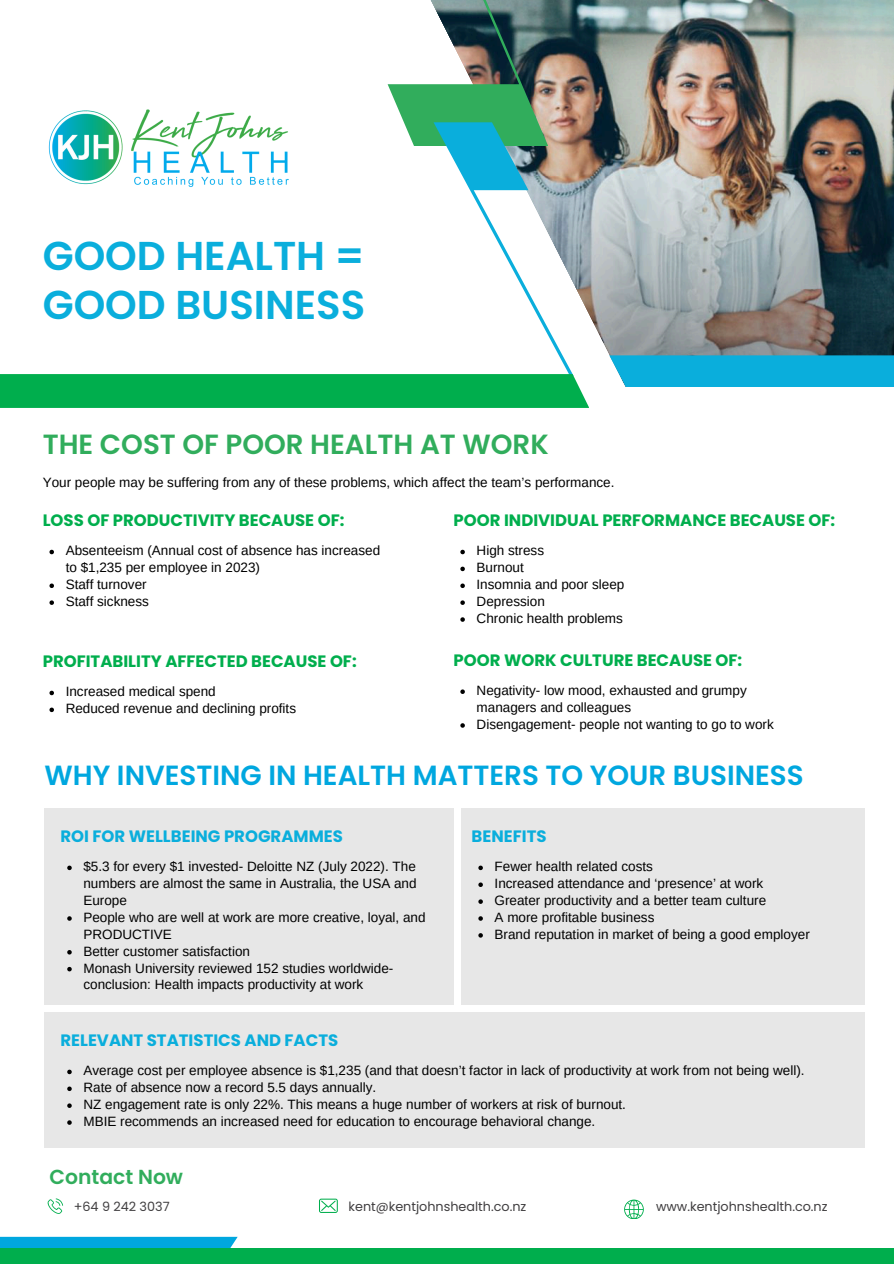
<style>
.page{position:relative;width:894px;height:1264px;background:#fff}
.page>*{position:absolute;margin:0;border:0;box-sizing:border-box;transform-origin:0 0}
.t1{font:600 40.2px/49.7px "Poppins";color:#0aaedc}
.t2{font:600 27.75px "Poppins";color:#00a7df}
.t3{font:600 27.75px "Poppins";color:#31ad5c}
.t4{font:600 20.25px "Poppins";color:#31ad5c}
.t5{font:700 16.5px "Poppins";color:#00ae4d}
.t6{font:700 16.5px "Poppins";color:#0aaedc}
.t7{font:13.5px/16.8px "Arimo";color:#000}
.t8{font:12.75px "Poppins";color:#403e40}
</style>
<div class="page">
<img style="left:661px;top:0;width:232px;height:355px">
<svg style="left:51px;top:0;width:610px;height:622px"></svg>
<svg style="left:0;top:0;width:589px;height:408px"></svg>
<div style="left:609px;top:355px;width:284px;height:32px;background:#0aaedc"></div>
<div style="left:44px;top:807px;width:409px;height:197px;background:#e7e7e7"></div>
<div style="left:44px;top:1011px;width:820px;height:136px;background:#e7e7e7"></div>
<div style="left:460px;top:807px;width:404px;height:197px;background:#e7e7e7"></div>
<svg style="left:48px;top:1198px;width:15px;height:15px"></svg>
<svg style="left:319px;top:1198px;width:19px;height:14px"></svg>
<svg style="left:624px;top:1199px;width:19px;height:19px"></svg>
<div style="left:0;top:1236px;width:237px;height:27px;background:#00a7df"></div>
<div style="left:0;top:1248px;width:893px;height:15px;background:#00ae4d"></div>
<svg style="left:49px;top:549px;width:5px;height:5px"></svg>
<svg style="left:49px;top:583px;width:5px;height:5px"></svg>
<svg style="left:49px;top:600px;width:5px;height:5px"></svg>
<svg style="left:460px;top:549px;width:4px;height:5px"></svg>
<svg style="left:460px;top:566px;width:4px;height:5px"></svg>
<svg style="left:460px;top:583px;width:4px;height:5px"></svg>
<svg style="left:460px;top:600px;width:4px;height:5px"></svg>
<svg style="left:460px;top:617px;width:4px;height:4px"></svg>
<svg style="left:49px;top:690px;width:5px;height:5px"></svg>
<svg style="left:49px;top:707px;width:5px;height:5px"></svg>
<svg style="left:460px;top:689px;width:4px;height:5px"></svg>
<svg style="left:460px;top:723px;width:4px;height:4px"></svg>
<svg style="left:67px;top:865px;width:5px;height:5px"></svg>
<svg style="left:67px;top:916px;width:5px;height:4px"></svg>
<svg style="left:67px;top:950px;width:5px;height:4px"></svg>
<svg style="left:67px;top:966px;width:5px;height:5px"></svg>
<svg style="left:67px;top:1069px;width:5px;height:5px"></svg>
<svg style="left:67px;top:1086px;width:5px;height:5px"></svg>
<svg style="left:67px;top:1103px;width:5px;height:4px"></svg>
<svg style="left:67px;top:1120px;width:5px;height:4px"></svg>
<svg style="left:478px;top:865px;width:4px;height:5px"></svg>
<svg style="left:478px;top:882px;width:4px;height:5px"></svg>
<svg style="left:478px;top:899px;width:4px;height:4px"></svg>
<svg style="left:478px;top:916px;width:4px;height:4px"></svg>
<svg style="left:478px;top:933px;width:4px;height:4px"></svg>
<p class="t1" style="left:43px;top:231px;width:324px">GOOD HEALTH =<br>GOOD BUSINESS</p>
<h2 class="t3" style="left:43px;top:424px;width:507px">THE COST OF POOR HEALTH AT WORK</h2>
<h4 class="t7" style="left:43px;top:474px;width:573px">Your people may be suffering from any of these problems, which affect the team’s performance.</h4>
<p class="t5" style="left:43px;top:509px;width:303px">LOSS OF PRODUCTIVITY BECAUSE OF:</p>
<p class="t7" style="left:66px;top:542px;width:316px">Absenteeism (Annual cost of absence has increased to $1,235 per employee in 2023)</p>
<p class="t7" style="left:66px;top:576px;width:82px">Staff turnover</p>
<p class="t7" style="left:66px;top:593px;width:85px">Staff sickness</p>
<p class="t5" style="left:453px;top:509px;width:383px">POOR INDIVIDUAL PERFORMANCE BECAUSE OF:</p>
<h4 class="t7" style="left:476px;top:542px;width:69px">High stress</h4>
<p class="t7" style="left:476px;top:559px;width:49px">Burnout</p>
<p class="t7" style="left:476px;top:576px;width:149px">Insomnia and poor sleep</p>
<p class="t7" style="left:476px;top:593px;width:70px">Depression</p>
<p class="t7" style="left:476px;top:610px;width:148px">Chronic health problems</p>
<p class="t5" style="left:43px;top:650px;width:315px">PROFITABILITY AFFECTED BECAUSE OF:</p>
<h4 class="t7" style="left:66px;top:683px;width:152px">Increased medical spend</h4>
<h4 class="t7" style="left:66px;top:700px;width:232px">Reduced revenue and declining profits</h4>
<p class="t5" style="left:453px;top:648px;width:290px">POOR WORK CULTURE BECAUSE OF:</p>
<p class="t7" style="left:476px;top:682px;width:271px">Negativity- low mood, exhausted and grumpy managers and colleagues</p>
<p class="t7" style="left:476px;top:715px;width:298px">Disengagement- people not wanting to go to work</p>
<p class="t2" style="left:44px;top:755px;width:760px">WHY INVESTING IN HEALTH MATTERS TO YOUR BUSINESS</p>
<p class="t6" style="left:60px;top:825px;width:284px">ROI FOR WELLBEING PROGRAMMES</p>
<p class="t7" style="left:83px;top:858px;width:334px;text-align:justify">$5.3 for every $1 invested- Deloitte NZ (July 2022). The numbers are almost the same in Australia, the USA and Europe</p>
<p class="t7" style="left:83px;top:908px;width:343px">People who are well at work are more creative, loyal, and<br>PRODUCTIVE</p>
<p class="t7" style="left:83px;top:942px;width:168px">Better customer satisfaction</p>
<p class="t7" style="left:83px;top:959px;width:311px">Monash University reviewed 152 studies worldwide&shy;conclusion: Health impacts productivity at work</p>
<h2 class="t6" style="left:60px;top:1029px;width:279px">RELEVANT STATISTICS AND FACTS</h2>
<p class="t6" style="left:471px;top:825px;width:76px">BENEFITS</p>
<h4 class="t7" style="left:494px;top:858px;width:160px">Fewer health related costs</h4>
<h4 class="t7" style="left:494px;top:875px;width:270px">Increased attendance and ‘presence’ at work</h4>
<h4 class="t7" style="left:494px;top:891px;width:273px">Greater productivity and a better team culture</h4>
<p class="t7" style="left:494px;top:908px;width:161px">A more profitable business</p>
<p class="t7" style="left:494px;top:925px;width:316px">Brand reputation in market of being a good employer</p>
<p class="t7" style="left:83px;top:1062px;width:722px">Average cost per employee absence is $1,235 (and that doesn’t factor in lack of productivity at work from not being well).</p>
<p class="t7" style="left:83px;top:1079px;width:294px">Rate of absence now a record 5.5 days annually.</p>
<p class="t7" style="left:83px;top:1095px;width:544px">NZ engagement rate is only 22%. This means a huge number of workers at risk of burnout.</p>
<p class="t7" style="left:83px;top:1112px;width:513px">MBIE recommends an increased need for education to encourage behavioral change.</p>
<p class="t4" style="left:50px;top:1162px;width:135px">Contact Now</p>
<p class="t8" style="left:74px;top:1197px;width:97px">+64 9 242 3037</p>
<h3 class="t8" style="left:348px;top:1197px;width:179px">kent@kentjohnshealth.co.nz</h3>
<p class="t8" style="left:656px;top:1197px;width:173px">www.kentjohnshealth.co.nz</p>
</div>
